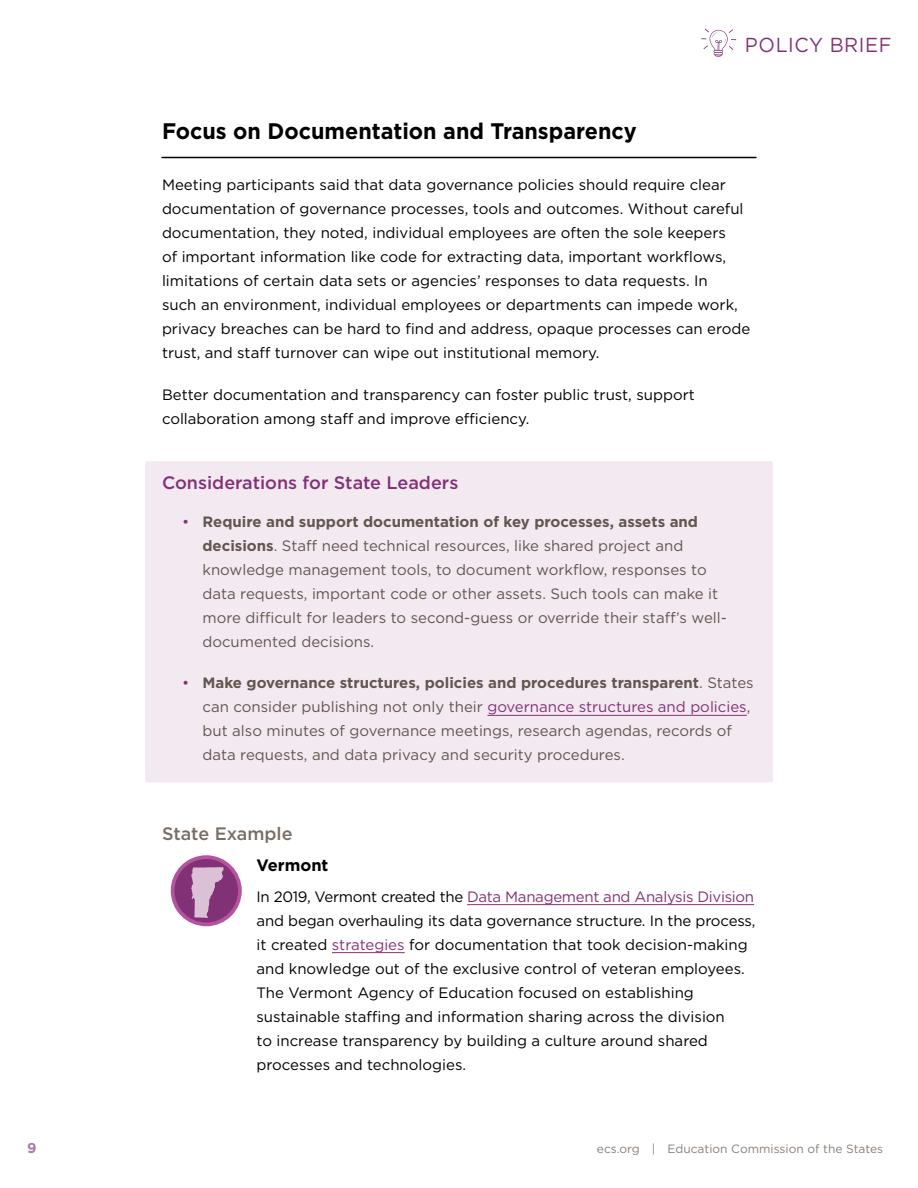
<style>
.page{position:relative;width:918px;height:1188px;background:#fff}
.page>*{position:absolute;margin:0;border:0;box-sizing:border-box;transform-origin:0 0}
.t1{font:700 22.5px "Gotham";color:#000;scale:.96 1}
.t2{font:20.25px "Gotham";letter-spacing:.03em;color:#833177;scale:.96 1}
.t3{font:500 18px "Gotham";color:#833177}
.t4{font:500 18px "Gotham";color:#796e65}
.t5{font:700 16.5px "Gotham";color:#000}
.t6{font:15px/24px "Gotham";color:#000}
.t7{font:15px/24px "Gotham";color:#63554f}
.t8{font:700 14.25px "Gotham";color:#ae79a7}
.t9{font:12px "Gotham";color:#8a807b}
.s1{color:#833177}
.s2{font-weight:700}
</style>
<div class="page">
<svg style="left:701px;top:29px;width:35px;height:28px"></svg>
<div style="left:145px;top:461px;width:628px;height:321px;background:#f3eaf1"></div>
<hr style="left:162px;top:157px;width:594px;height:1px;background:#000">
<hr style="left:487px;top:715px;width:260px;height:1px;background:#833177">
<hr style="left:467px;top:904px;width:287px;height:1px;background:#833177">
<hr style="left:332px;top:952px;width:73px;height:1px;background:#833177">
<div style="left:173px;top:857px;width:67px;height:67px;background:#833177;border-radius:50%"></div>
<div style="left:171px;top:855px;width:71px;height:71px;border:4px solid #b4539f;border-radius:50%"></div>
<svg style="left:191px;top:867px;width:33px;height:51px"></svg>
<h2 class="t2" style="left:745px;top:32px;width:154px">POLICY BRIEF</h2>
<h1 class="t1" style="left:162px;top:117px;width:496px">Focus on Documentation and Transparency</h1>
<p class="t6" style="left:162px;top:173px;width:590px">Meeting participants said that data governance policies should require clear documentation of governance processes, tools and outcomes. Without careful documentation, they noted, individual employees are often the sole keepers<br>of important information like code for extracting data, important workflows, limitations of certain data sets or agencies’ responses to data requests. In<br>such an environment, individual employees or departments can impede work, privacy breaches can be hard to find and address, opaque processes can erode trust, and staff turnover can wipe out institutional memory.</p>
<p class="t6" style="left:162px;top:382px;width:534px">Better documentation and transparency can foster public trust, support collaboration among staff and improve efficiency.</p>
<p class="t3" style="left:162px;top:471px;width:298px">Considerations for State Leaders</p>
<p class="t7" style="left:202px;top:509px;width:526px;text-indent:-20px"><span class="s1">•</span> <span class="s2">Require and support documentation of key processes, assets and decisions</span>. Staff need technical resources, like shared project and knowledge management tools, to document workflow, responses to data requests, important code or other assets. Such tools can make it more difficult for leaders to second-guess or override their staff’s well&shy;documented decisions.</p>
<p class="t7" style="left:202px;top:671px;width:553px;text-indent:-20px"><span class="s1">•</span> <span class="s2">Make governance structures, policies and procedures transparent</span>. States can consider publishing not only their <span class="s1">governance structures and policies</span>, but also minutes of governance meetings, research agendas, records of data requests, and data privacy and security procedures.</p>
<p class="t4" style="left:162px;top:822px;width:132px">State Example</p>
<p class="t5" style="left:256px;top:854px;width:73px">Vermont</p>
<p class="t6" style="left:256px;top:884px;width:501px">In 2019, Vermont created the <span class="s1">Data Management and Analysis Division </span>and began overhauling its data governance structure. In the process, it created <span class="s1">strategies</span> for documentation that took decision-making and knowledge out of the exclusive control of veteran employees.<br>The Vermont Agency of Education focused on establishing sustainable staffing and information sharing across the division<br>to increase transparency by building a culture around shared processes and technologies.</p>
<p class="t8" style="left:27px;top:1138px;width:11px">9</p>
<p class="t9" style="left:597px;top:1141px;width:288px">ecs.org | Education Commission of the States</p>
</div>
